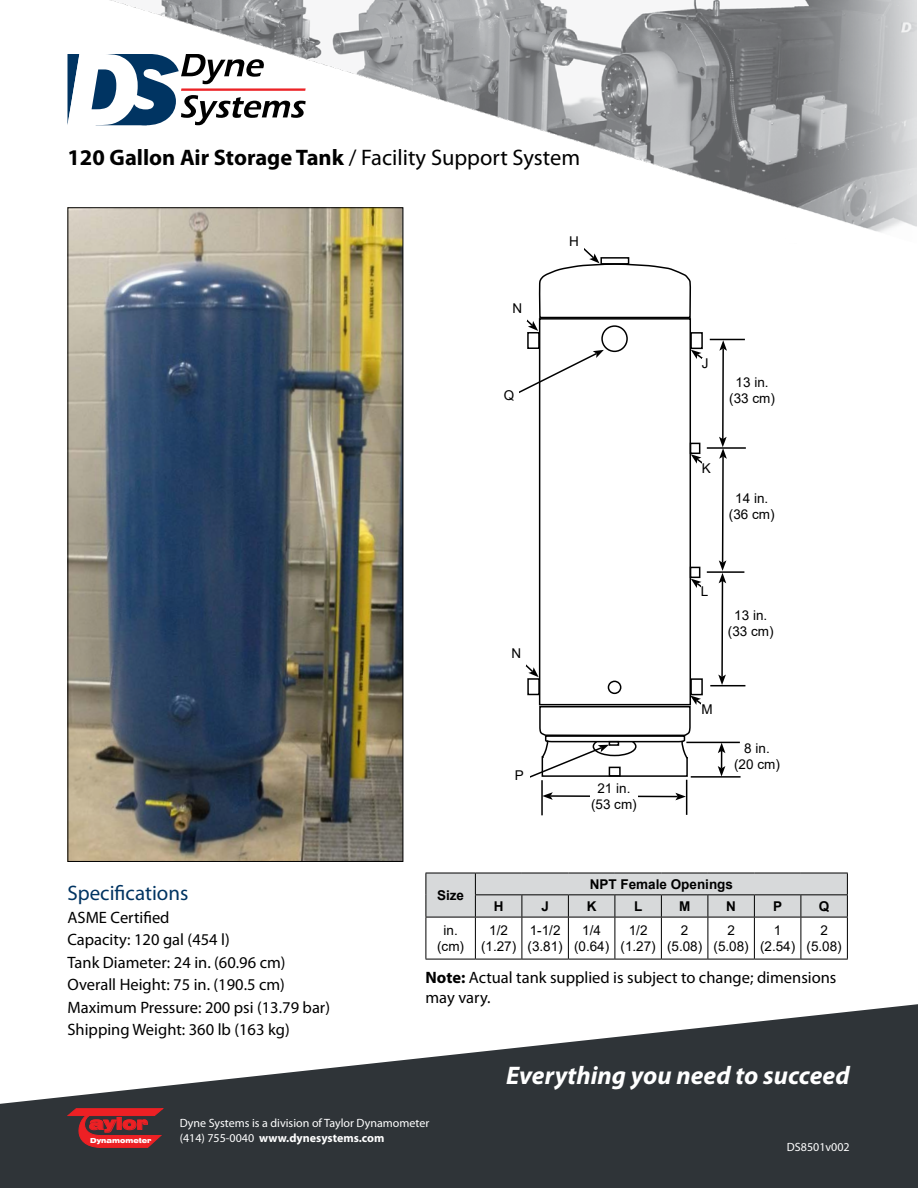
<style>
.page{position:relative;width:918px;height:1188px;background:#fff}
.page>*{position:absolute;margin:0;border:0;box-sizing:border-box;transform-origin:0 0}
.Footer_Heading_-_Eve{font:italic 700 25.5px "Myriad Pro";color:#fff}
.t1{font:700 22.5px "Myriad Pro";color:#000}
.t2{font:21px "Myriad Pro";color:#003462}
.t3{font:16.5px/19.8px "Myriad Pro";color:#000}
.t4{font:900 expanded 16.5px "Swiss 721 BT";color:#ed2024}
.t5{font:13.5px "Arial";color:#000}
.t6{font:700 13.5px "Arial";color:#000}
.Footer_-_Address_-_L{font:12px "Myriad Pro";color:#fff}
.Footer_-_Address_-_L-2{font:700 12px "Myriad Pro";color:#fff}
.t7{font:900 expanded 6.9px "Swiss 721 BT";color:#fff;scale:.91 1}
.s1{font-weight:400}
.s2{font-weight:700}
.s3{font-family:"Arial";font-size:12px;color:#fff}
</style>
<div class="page">
<svg style="left:0;top:1004px;width:918px;height:184px;fill:#2f3438"></svg>
<svg style="left:68px;top:1108px;width:95px;height:40px;background:#92292d"></svg>
<svg style="left:68px;top:54px;width:39px;height:71px"></svg>
<img style="left:107px;top:0;width:810px;height:243px">
<img style="left:70px;top:209px;width:331px;height:651px">
<hr style="left:721px;top:581px;width:2px;height:96px;background:#000">
<svg style="left:718px;top:675px;width:8px;height:10px"></svg>
<hr style="left:710px;top:685px;width:35px;height:1px;background:#000">
<hr style="left:707px;top:571px;width:37px;height:2px;background:#000">
<hr style="left:707px;top:447px;width:39px;height:2px;background:#000">
<hr style="left:710px;top:339px;width:35px;height:1px;background:#000">
<hr style="left:722px;top:456px;width:2px;height:107px;background:#000">
<svg style="left:719px;top:560px;width:7px;height:23px"></svg>
<hr style="left:722px;top:348px;width:2px;height:91px;background:#000">
<svg style="left:719px;top:340px;width:8px;height:11px"></svg>
<svg style="left:719px;top:437px;width:8px;height:22px"></svg>
<hr style="left:686px;top:742px;width:54px;height:1px;background:#000">
<hr style="left:691px;top:776px;width:50px;height:2px;background:#000">
<svg style="left:718px;top:743px;width:7px;height:34px"></svg>
<svg style="left:519px;top:248px;width:193px;height:535px"></svg>
<div style="left:609px;top:741px;width:10px;height:5px;border:2px solid #000"></div>
<hr style="left:541px;top:780px;width:2px;height:35px;background:#000">
<hr style="left:686px;top:780px;width:1px;height:35px;background:#000">
<svg style="left:542px;top:792px;width:144px;height:8px"></svg>
<div style="left:702px;top:463px;width:15px;height:18px;background:#fff"></div>
<div style="left:701px;top:586px;width:15px;height:18px;background:#fff"></div>
<div style="left:702px;top:358px;width:15px;height:18px;background:#fff"></div>
<div style="left:569px;top:236px;width:15px;height:18px;background:#fff"></div>
<div style="left:701px;top:704px;width:26px;height:24px;background:#fff"></div>
<div style="left:515px;top:770px;width:15px;height:18px;background:#fff"></div>
<div style="left:511px;top:648px;width:15px;height:18px;background:#fff"></div>
<div style="left:512px;top:303px;width:15px;height:18px;background:#fff"></div>
<div style="left:590px;top:783px;width:47px;height:47px;background:#fff"></div>
<svg style="left:426px;top:873px;width:422px;height:44px;background:#cbcdce"></svg>
<hr style="left:426px;top:917px;width:49px;height:1px;background:#000">
<hr style="left:426px;top:917px;width:1px;height:42px;background:#000">
<hr style="left:475px;top:917px;width:47px;height:1px;background:#000">
<hr style="left:475px;top:917px;width:1px;height:42px;background:#000">
<hr style="left:522px;top:917px;width:46px;height:1px;background:#000">
<hr style="left:522px;top:917px;width:1px;height:42px;background:#000">
<hr style="left:568px;top:917px;width:47px;height:1px;background:#000">
<hr style="left:568px;top:917px;width:1px;height:42px;background:#000">
<hr style="left:615px;top:917px;width:46px;height:1px;background:#000">
<hr style="left:615px;top:917px;width:1px;height:42px;background:#000">
<hr style="left:661px;top:917px;width:47px;height:1px;background:#000">
<hr style="left:661px;top:917px;width:1px;height:42px;background:#000">
<hr style="left:708px;top:917px;width:46px;height:1px;background:#000">
<hr style="left:708px;top:917px;width:1px;height:42px;background:#000">
<hr style="left:754px;top:917px;width:47px;height:1px;background:#000">
<hr style="left:754px;top:917px;width:1px;height:42px;background:#000">
<hr style="left:801px;top:917px;width:47px;height:1px;background:#000">
<hr style="left:801px;top:917px;width:1px;height:42px;background:#000">
<hr style="left:847px;top:917px;width:1px;height:42px;background:#000">
<hr style="left:426px;top:959px;width:49px;height:1px;background:#000">
<hr style="left:475px;top:959px;width:47px;height:1px;background:#000">
<hr style="left:522px;top:959px;width:46px;height:1px;background:#000">
<hr style="left:568px;top:959px;width:47px;height:1px;background:#000">
<hr style="left:615px;top:959px;width:46px;height:1px;background:#000">
<hr style="left:661px;top:959px;width:47px;height:1px;background:#000">
<hr style="left:708px;top:959px;width:46px;height:1px;background:#000">
<hr style="left:754px;top:959px;width:47px;height:1px;background:#000">
<hr style="left:801px;top:959px;width:47px;height:1px;background:#000">
<p class="t1" style="left:68px;top:142px;width:514px">120 Gallon Air Storage Tank <span class="s1">/ Facility Support System</span></p>
<p class="t5" style="left:512px;top:299px;width:11px">N</p>
<p class="t5" style="left:569px;top:232px;width:11px">H</p>
<p class="t5" style="left:702px;top:354px;width:8px">J</p>
<p class="t5" style="left:736px;top:373px;width:35px">13 in.</p>
<p class="t5" style="left:504px;top:386px;width:12px">Q</p>
<p class="t5" style="left:729px;top:389px;width:47px">(33 cm)</p>
<p class="t2" style="left:68px;top:880px;width:122px">Specifications</p>
<p class="t3" style="left:68px;top:907px;width:104px">ASME Certified</p>
<p class="t3" style="left:68px;top:930px;width:164px">Capacity: 120 gal (454 l)</p>
<p class="t3" style="left:68px;top:952px;width:220px">Tank Diameter: 24 in. (60.96 cm)</p>
<p class="t3" style="left:68px;top:975px;width:219px">Overall Height: 75 in. (190.5 cm)</p>
<p class="t3" style="left:68px;top:997px;width:264px">Maximum Pressure: 200 psi (13.79 bar)</p>
<p class="t3" style="left:68px;top:1020px;width:224px">Shipping Weight: 360 lb (163 kg)</p>
<p class="t6" style="left:437px;top:886px;width:29px">Size</p>
<p class="t5" style="left:511px;top:643px;width:11px">N</p>
<p class="t5" style="left:515px;top:766px;width:11px">P</p>
<p class="t5" style="left:597px;top:779px;width:35px">21 in.</p>
<p class="t5" style="left:591px;top:795px;width:47px">(53 cm)</p>
<p class="t5" style="left:702px;top:459px;width:11px">K</p>
<p class="t5" style="left:735px;top:489px;width:35px">14 in.</p>
<p class="t5" style="left:729px;top:505px;width:47px">(36 cm)</p>
<p class="t5" style="left:701px;top:582px;width:9px">L</p>
<p class="t5" style="left:734px;top:606px;width:35px">13 in.</p>
<p class="t5" style="left:728px;top:622px;width:47px">(33 cm)</p>
<p class="t5" style="left:701px;top:700px;width:13px">M</p>
<p class="t5" style="left:744px;top:739px;width:27px">8 in.</p>
<p class="t5" style="left:734px;top:755px;width:47px">(20 cm)</p>
<p class="t6" style="left:590px;top:875px;width:145px">NPT Female Openings</p>
<p class="t6" style="left:494px;top:897px;width:11px">H</p>
<p class="t6" style="left:541px;top:897px;width:9px">J</p>
<p class="t6" style="left:587px;top:897px;width:11px">K</p>
<p class="t6" style="left:634px;top:897px;width:10px">L</p>
<p class="t6" style="left:679px;top:897px;width:13px">M</p>
<p class="t6" style="left:726px;top:897px;width:11px">N</p>
<p class="t6" style="left:773px;top:897px;width:11px">P</p>
<p class="t6" style="left:819px;top:897px;width:12px">Q</p>
<p class="t5" style="left:489px;top:921px;width:20px">1/2</p>
<p class="t5" style="left:481px;top:937px;width:37px">(1.27)</p>
<p class="t5" style="left:530px;top:921px;width:32px">1-1/2</p>
<p class="t5" style="left:528px;top:937px;width:37px">(3.81)</p>
<p class="t5" style="left:582px;top:921px;width:20px">1/4</p>
<p class="t5" style="left:574px;top:937px;width:37px">(0.64)</p>
<p class="t5" style="left:629px;top:921px;width:20px">1/2</p>
<p class="t5" style="left:621px;top:937px;width:37px">(1.27)</p>
<p class="t5" style="left:820px;top:921px;width:9px">2</p>
<p class="t5" style="left:807px;top:937px;width:37px">(5.08)</p>
<p class="t3" style="left:426px;top:968px;width:412px"><span class="s2">Note:</span> Actual tank supplied is subject to change; dimensions may vary.<span class="s3">.</span></p>
<p class="t5" style="left:681px;top:921px;width:9px">2</p>
<p class="t5" style="left:667px;top:937px;width:37px">(5.08)</p>
<p class="t5" style="left:727px;top:921px;width:9px">2</p>
<p class="t5" style="left:714px;top:937px;width:37px">(5.08)</p>
<p class="t5" style="left:774px;top:921px;width:9px">1</p>
<p class="t5" style="left:760px;top:937px;width:37px">(2.54)</p>
<p class="t5" style="left:444px;top:921px;width:16px">in.</p>
<p class="t5" style="left:437px;top:937px;width:28px">(cm)</p>
<p class="Footer_Heading_-_Eve" style="left:506px;top:1059px;width:345px">Everything you need to succeed</p>
<p class="t4" style="left:89px;top:1114px;width:60px">aylor</p>
<p class="t7" style="left:90px;top:1136px;width:69px">Dynamometer</p>
<p class="Footer_-_Address_-_L" style="left:180px;top:1115px;width:251px">Dyne Systems is a division of Taylor Dynamometer</p>
<p class="Footer_-_Address_-_L-2" style="left:180px;top:1130px;width:206px"><span class="s1">(414) 755-0040</span> www.dynesystems.com</p>
<p class="Footer_-_Address_-_L" style="left:787px;top:1140px;width:64px">DS8501v002</p>
</div>
